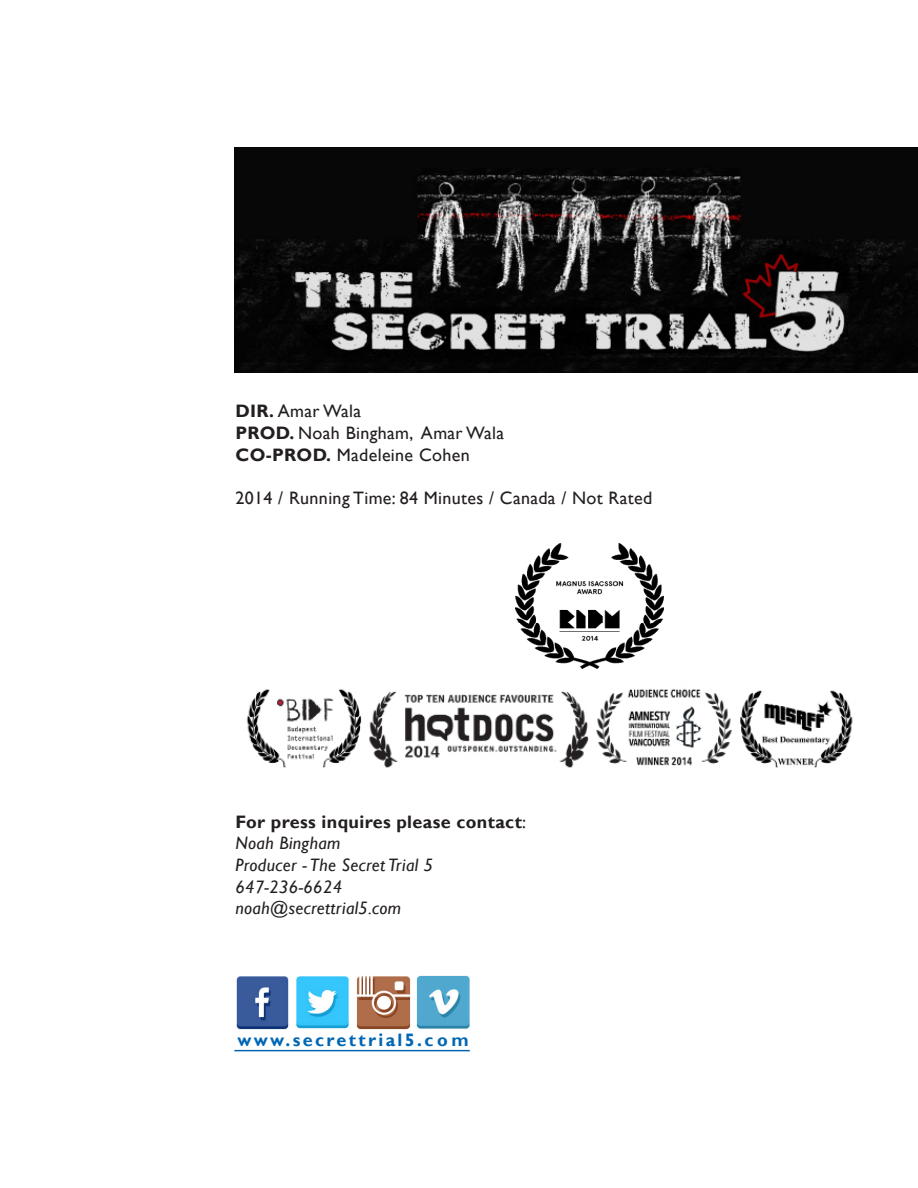
<style>
.page{position:relative;width:918px;height:1188px;background:#fff}
.page>*{position:absolute;margin:0;border:0;box-sizing:border-box;transform-origin:0 0}
.t1{font:18px "Gill Sans";letter-spacing:.02em;color:#231f20}
.t2{font:italic 18px "Gill Sans";letter-spacing:.02em;color:#231f20}
.t3{font:700 18px "Gill Sans";letter-spacing:.02em;color:#231f20}
.t4{font:700 18px "Gill Sans";letter-spacing:.13em;color:#0166b3}
.s1{font-weight:700}
.s2{font-weight:400}
</style>
<div class="page">
<hr style="left:234px;top:1050px;width:236px;height:1px;background:#0166b3">
<img style="left:234px;top:147px;width:684px;height:226px">
<img style="left:236px;top:976px;width:53px;height:53px">
<img style="left:296px;top:976px;width:53px;height:53px">
<img style="left:356px;top:976px;width:54px;height:53px">
<img style="left:417px;top:975px;width:53px;height:54px">
<img style="left:246px;top:689px;width:607px;height:79px">
<img style="left:516px;top:544px;width:147px;height:124px">
<p class="t1" style="left:235px;top:401px;width:127px"><span class="s1">DIR.</span> Amar Wala</p>
<p class="t1" style="left:235px;top:423px;width:270px"><span class="s1">PROD.</span> Noah Bingham, Amar Wala</p>
<p class="t1" style="left:235px;top:444px;width:236px"><span class="s1">CO-PROD.</span> Madeleine Cohen</p>
<p class="t1" style="left:235px;top:487px;width:418px">2014 / Running Time: 84 Minutes / Canada / Not Rated</p>
<p class="t3" style="left:235px;top:811px;width:292px">For press inquires please contact<span class="s2">:</span></p>
<p class="t2" style="left:235px;top:833px;width:107px">Noah Bingham</p>
<p class="t2" style="left:235px;top:854px;width:199px">Producer - The Secret Trial 5</p>
<p class="t2" style="left:235px;top:876px;width:108px">647-236-6624</p>
<p class="t2" style="left:235px;top:898px;width:167px">noah@secrettrial5.com</p>
<p class="t4" style="left:238px;top:1029px;width:233px">www.secrettrial5.com</p>
</div>
